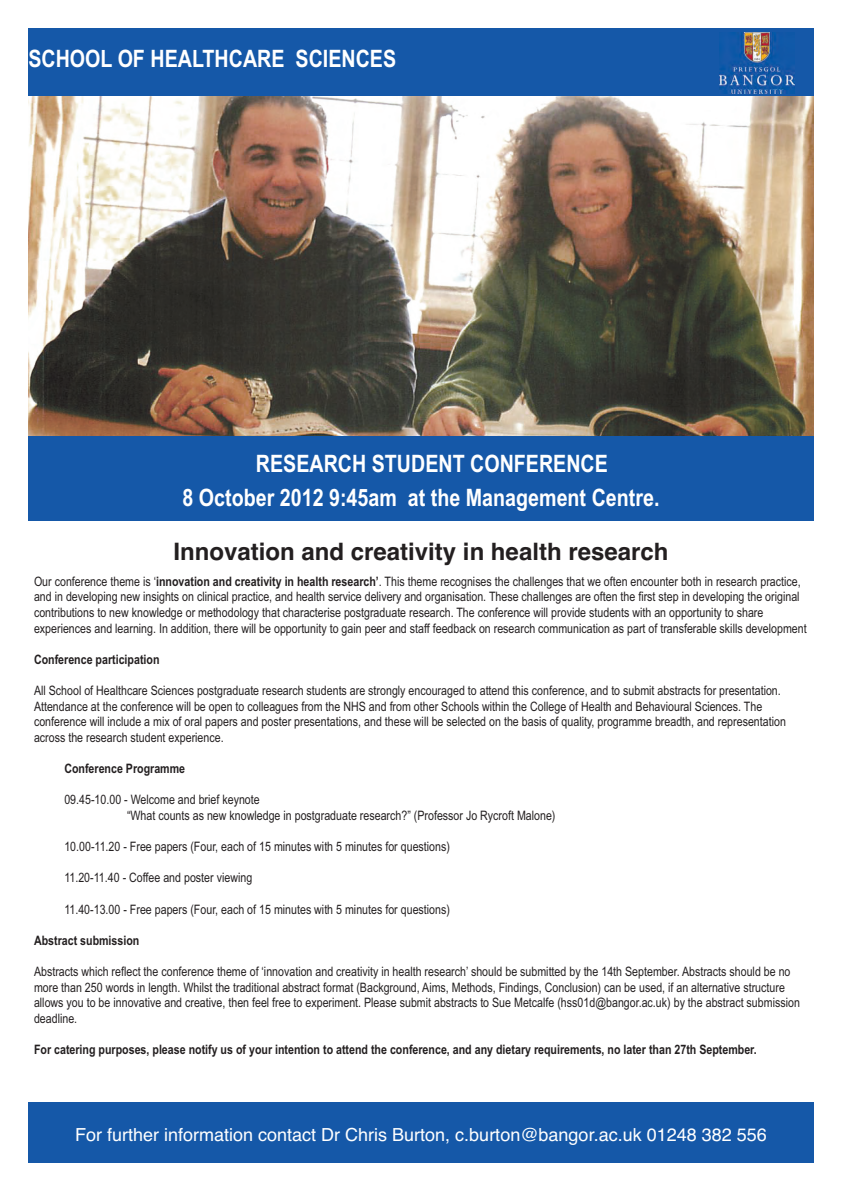
<style>
.page{position:relative;width:842px;height:1191px;background:#fff}
.page>*{position:absolute;margin:0;border:0;box-sizing:border-box;transform-origin:0 0}
.t1{font:700 24px/34.5px "Arial Narrow";color:#fff}
.t2{font:700 24px "Helvetica";color:#231f20}
.t3{font:18px "Helvetica";color:#fff}
.t4{font:13px/15.6px "Arial Narrow";color:#231f20}
.t5{font:700 13px "Arial Narrow";color:#231f20}
.s1{font-weight:700}
</style>
<div class="page">
<div style="left:28px;top:28px;width:786px;height:1134px;background:#1558a8"></div>
<img style="left:28px;top:96px;width:786px;height:339px">
<img style="left:719px;top:33px;width:76px;height:60px">
<div style="left:28px;top:521px;width:786px;height:581px;background:#fff"></div>
<h1 class="t1" style="left:28px;top:42px;width:369px">SCHOOL OF HEALTHCARE SCIENCES</h1>
<h1 class="t1" style="left:182px;top:446px;width:478px;text-indent:73px">RESEARCH STUDENT CONFERENCE<br>8 October 2012 9:45am at the Management Centre.</h1>
<h1 class="t2" style="left:174px;top:538px;width:496px">Innovation and creativity in health research</h1>
<p class="t4" style="left:34px;top:573px;width:774px">Our conference theme is ‘<span class="s1">innovation and creativity in health research’</span>. This theme recognises the challenges that we often encounter both in research practice, and in developing new insights on clinical practice, and health service delivery and organisation. These challenges are often the first step in developing the original contributions to new knowledge or methodology that characterise postgraduate research. The conference will provide students with an opportunity to share experiences and learning. In addition, there will be opportunity to gain peer and staff feedback on research communication as part of transferable skills development</p>
<p class="t5" style="left:34px;top:652px;width:127px">Conference participation</p>
<p class="t4" style="left:34px;top:683px;width:753px">All School of Healthcare Sciences postgraduate research students are strongly encouraged to attend this conference, and to submit abstracts for presentation.<br>Attendance at the conference will be open to colleagues from the NHS and from other Schools within the College of Health and Behavioural Sciences. The conference will include a mix of oral papers and poster presentations, and these will be selected on the basis of quality, programme breadth, and representation across the research student experience.</p>
<p class="t5" style="left:64px;top:761px;width:122px">Conference Programme</p>
<p class="t4" style="left:127px;top:792px;width:430px;text-indent:-63px">09.45-10.00 - Welcome and brief keynote<br>“What counts as new knowledge in postgraduate research?” (Professor Jo Rycroft Malone)</p>
<p class="t4" style="left:64px;top:839px;width:387px">10.00-11.20 - Free papers (Four, each of 15 minutes with 5 minutes for questions)</p>
<p class="t4" style="left:64px;top:870px;width:189px">11.20-11.40 - Coffee and poster viewing</p>
<p class="t4" style="left:64px;top:901px;width:387px">11.40-13.00 - Free papers (Four, each of 15 minutes with 5 minutes for questions)</p>
<p class="t5" style="left:34px;top:932px;width:107px">Abstract submission</p>
<p class="t4" style="left:34px;top:963px;width:767px">Abstracts which reflect the conference theme of ‘innovation and creativity in health research’ should be submitted by the 14th September. Abstracts should be no more than 250 words in length. Whilst the traditional abstract format (Background, Aims, Methods, Findings, Conclusion) can be used, if an alternative structure allows you to be innovative and creative, then feel free to experiment. Please submit abstracts to Sue Metcalfe (hss01d@bangor.ac.uk) by the abstract submission deadline.</p>
<p class="t5" style="left:34px;top:1042px;width:724px">For catering purposes, please notify us of your intention to attend the conference, and any dietary requirements, no later than 27th September.</p>
<h2 class="t3" style="left:75px;top:1124px;width:693px">For further information contact Dr Chris Burton, c.burton@bangor.ac.uk 01248 382 556</h2>
</div>
